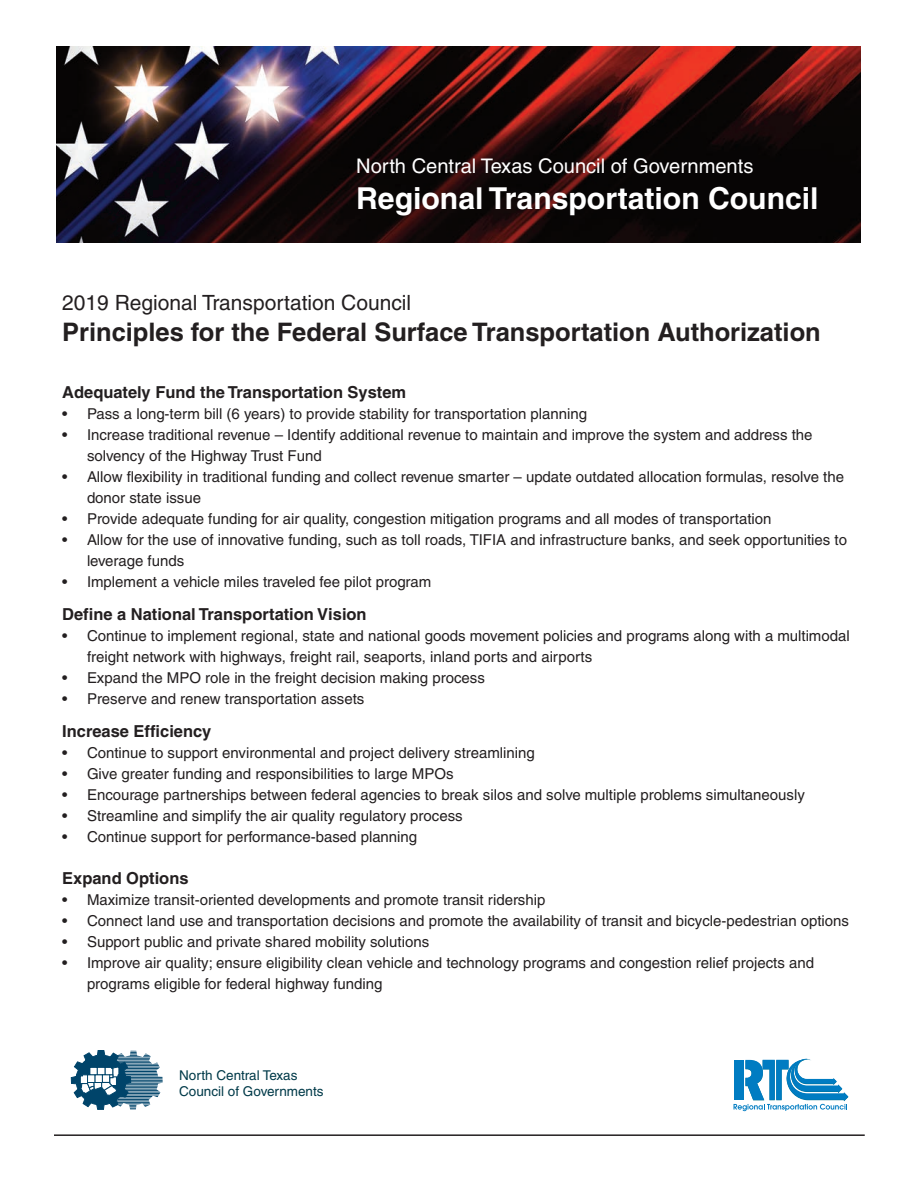
<style>
.page{position:relative;width:918px;height:1188px;background:#fff}
.page>*{position:absolute;margin:0;border:0;box-sizing:border-box;transform-origin:0 0}
.t1{font:700 30.15px "Helvetica";color:#fff}
.t2{font:700 25.5px "Helvetica";color:#231f20}
.t3{font:21px "Helvetica";color:#231f20}
.t4{font:20.1px "Helvetica";color:#fff}
.t5{font:700 16.5px "Helvetica";color:#231f20}
.t6{font:15px/21px "Helvetica";color:#231f20}
.t7{font:13.5px/16.2px "Helvetica";color:#003a49}
</style>
<div class="page">
<img style="left:57px;top:46px;width:804px;height:197px">
<hr style="left:54px;top:1134px;width:811px;height:2px;background:#231f20">
<hr style="left:104px;top:1078px;width:59px;height:1px;background:#00446a">
<hr style="left:104px;top:1109px;width:59px;height:1px;background:#00446a">
<hr style="left:104px;top:1108px;width:59px;height:1px;background:#00446a">
<hr style="left:104px;top:1106px;width:59px;height:1px;background:#00446a">
<hr style="left:104px;top:1105px;width:59px;height:1px;background:#00446a">
<hr style="left:104px;top:1103px;width:59px;height:1px;background:#00446a">
<hr style="left:104px;top:1102px;width:59px;height:1px;background:#00446a">
<hr style="left:104px;top:1101px;width:59px;height:1px;background:#00446a">
<hr style="left:104px;top:1099px;width:59px;height:1px;background:#00446a">
<hr style="left:104px;top:1098px;width:59px;height:1px;background:#00446a">
<hr style="left:104px;top:1096px;width:59px;height:1px;background:#00446a">
<hr style="left:104px;top:1095px;width:59px;height:1px;background:#00446a">
<hr style="left:104px;top:1093px;width:59px;height:1px;background:#00446a">
<hr style="left:104px;top:1092px;width:59px;height:1px;background:#00446a">
<hr style="left:104px;top:1090px;width:59px;height:1px;background:#00446a">
<hr style="left:104px;top:1089px;width:59px;height:1px;background:#00446a">
<hr style="left:104px;top:1087px;width:59px;height:1px;background:#00446a">
<hr style="left:104px;top:1086px;width:59px;height:1px;background:#00446a">
<hr style="left:104px;top:1084px;width:59px;height:1px;background:#00446a">
<hr style="left:104px;top:1083px;width:59px;height:1px;background:#00446a">
<hr style="left:104px;top:1081px;width:59px;height:1px;background:#00446a">
<hr style="left:104px;top:1080px;width:59px;height:1px;background:#00446a">
<hr style="left:104px;top:1077px;width:59px;height:1px;background:#00446a">
<hr style="left:104px;top:1076px;width:59px;height:1px;background:#00446a">
<hr style="left:104px;top:1074px;width:59px;height:1px;background:#00446a">
<hr style="left:104px;top:1073px;width:59px;height:1px;background:#00446a">
<hr style="left:104px;top:1071px;width:59px;height:1px;background:#00446a">
<hr style="left:104px;top:1070px;width:59px;height:1px;background:#00446a">
<hr style="left:104px;top:1068px;width:59px;height:1px;background:#00446a">
<hr style="left:104px;top:1067px;width:59px;height:1px;background:#00446a">
<hr style="left:104px;top:1065px;width:59px;height:1px;background:#00446a">
<hr style="left:104px;top:1064px;width:59px;height:1px;background:#00446a">
<hr style="left:104px;top:1062px;width:59px;height:1px;background:#00446a">
<hr style="left:104px;top:1061px;width:59px;height:1px;background:#00446a">
<hr style="left:104px;top:1059px;width:59px;height:1px;background:#00446a">
<hr style="left:104px;top:1058px;width:59px;height:1px;background:#00446a">
<hr style="left:104px;top:1056px;width:59px;height:1px;background:#00446a">
<hr style="left:104px;top:1055px;width:59px;height:1px;background:#00446a">
<hr style="left:104px;top:1051px;width:59px;height:1px;background:#00446a">
<hr style="left:104px;top:1052px;width:59px;height:1px;background:#00446a">
<hr style="left:104px;top:1054px;width:59px;height:1px;background:#00446a">
<svg style="left:71px;top:1050px;width:60px;height:60px"></svg>
<svg style="left:734px;top:1059px;width:114px;height:52px"></svg>
<hr style="left:734px;top:1060px;width:4px;height:40px;background:#007cc2">
<hr style="left:740px;top:1060px;width:4px;height:40px;background:#007cc2">
<h3 class="t4" style="left:356px;top:159px;width:399px">North Central Texas Council of Governments</h3>
<h1 class="t1" style="left:356px;top:186px;width:464px">Regional Transportation Council</h1>
<h3 class="t3" style="left:62px;top:294px;width:350px">2019 Regional Transportation Council</h3>
<h2 class="t2" style="left:62px;top:322px;width:760px">Principles for the Federal Surface Transportation Authorization</h2>
<p class="t5" style="left:62px;top:386px;width:346px">Adequately Fund the Transportation System</p>
<p class="t6" style="left:62px;top:405px;width:526px">• Pass a long-term bill (6 years) to provide stability for transportation planning</p>
<p class="t6" style="left:87px;top:426px;width:727px;text-indent:-25px">• Increase traditional revenue – Identify additional revenue to maintain and improve the system and address the solvency of the Highway Trust Fund</p>
<p class="t6" style="left:87px;top:468px;width:759px;text-indent:-25px">• Allow flexibility in traditional funding and collect revenue smarter – update outdated allocation formulas, resolve the donor state issue</p>
<p class="t6" style="left:62px;top:510px;width:711px">• Provide adequate funding for air quality, congestion mitigation programs and all modes of transportation</p>
<p class="t6" style="left:87px;top:531px;width:762px;text-indent:-25px">• Allow for the use of innovative funding, such as toll roads, TIFIA and infrastructure banks, and seek opportunities to leverage funds</p>
<p class="t6" style="left:62px;top:573px;width:370px">• Implement a vehicle miles traveled fee pilot program</p>
<p class="t5" style="left:62px;top:608px;width:306px">Define a National Transportation Vision</p>
<p class="t6" style="left:87px;top:627px;width:764px;text-indent:-25px">• Continue to implement regional, state and national goods movement policies and programs along with a multimodal freight network with highways, freight rail, seaports, inland ports and airports</p>
<p class="t6" style="left:62px;top:669px;width:424px">• Expand the MPO role in the freight decision making process</p>
<p class="t6" style="left:62px;top:690px;width:304px">• Preserve and renew transportation assets</p>
<p class="t5" style="left:62px;top:725px;width:151px">Increase Efficiency</p>
<p class="t6" style="left:62px;top:744px;width:474px">• Continue to support environmental and project delivery streamlining</p>
<p class="t6" style="left:62px;top:765px;width:393px">• Give greater funding and responsibilities to large MPOs</p>
<p class="t6" style="left:62px;top:786px;width:744px">• Encourage partnerships between federal agencies to break silos and solve multiple problems simultaneously</p>
<p class="t6" style="left:62px;top:807px;width:402px">• Streamline and simplify the air quality regulatory process</p>
<p class="t6" style="left:62px;top:828px;width:357px">• Continue support for performance-based planning</p>
<p class="t5" style="left:62px;top:872px;width:128px">Expand Options</p>
<p class="t6" style="left:62px;top:891px;width:485px">• Maximize transit-oriented developments and promote transit ridership</p>
<p class="t6" style="left:62px;top:912px;width:788px">• Connect land use and transportation decisions and promote the availability of transit and bicycle-pedestrian options</p>
<p class="t6" style="left:62px;top:933px;width:368px">• Support public and private shared mobility solutions</p>
<p class="t6" style="left:87px;top:954px;width:729px;text-indent:-25px">• Improve air quality; ensure eligibility clean vehicle and technology programs and congestion relief projects and programs eligible for federal highway funding</p>
<p class="t7" style="left:179px;top:1069px;width:146px">North Central Texas<br>Council of Governments</p>
</div>
